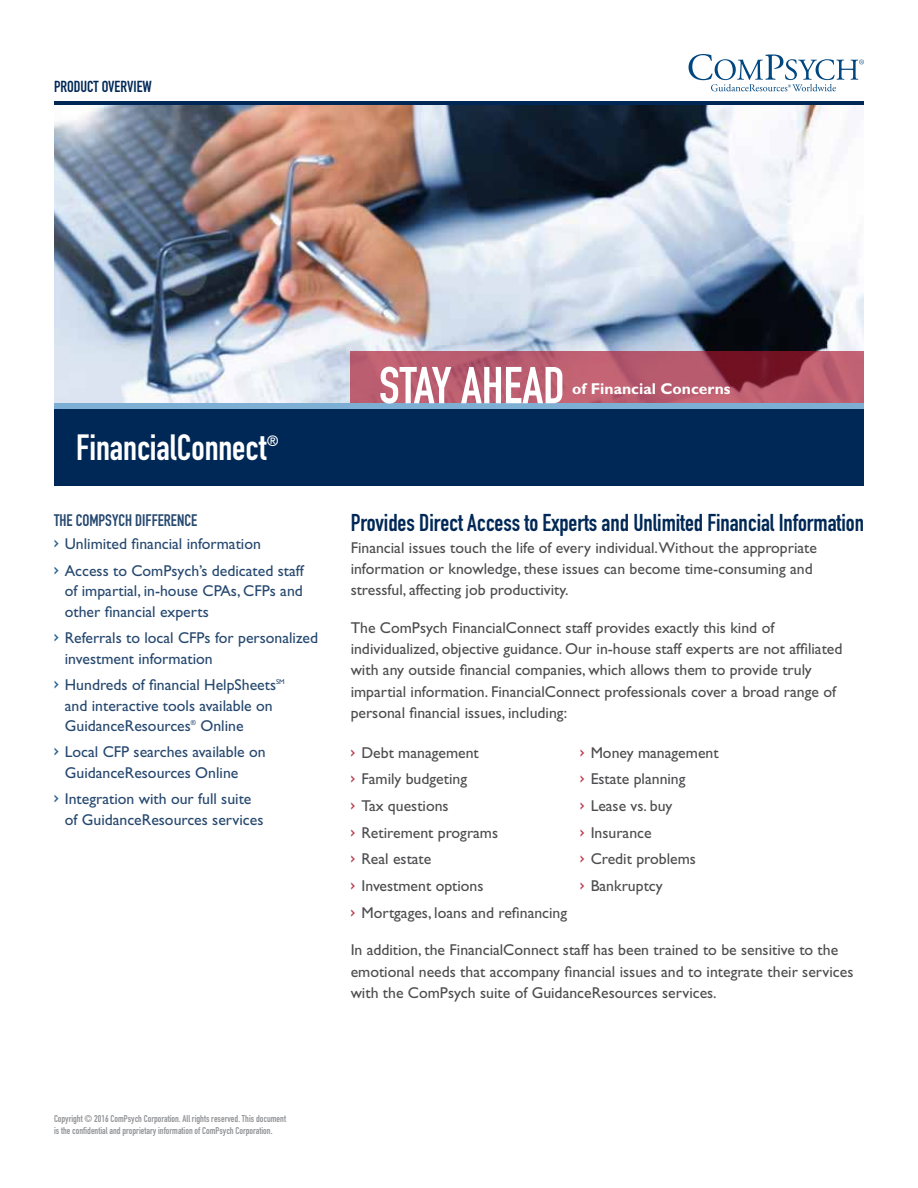
<style>
.page{position:relative;width:918px;height:1188px;background:#fff}
.page>*{position:absolute;margin:0;border:0;box-sizing:border-box;transform-origin:0 0}
.t1{font:51px "DIN Engschrift LT";color:#fff}
.t2{font:36px "DIN Engschrift LT";letter-spacing:-.005em;color:#fff}
.t3{font:24px "DIN Engschrift LT";color:#002856}
.t4{font:16.5px "DIN Engschrift LT";color:#26486f}
.t5{font:15.75px/21.3px "Gill Sans Std";color:#4d4d4f}
.t6{font:15.75px/26.7px "Gill Sans Std";color:#26486f}
.t7{font:700 15.75px "Gill Sans Std";color:#fff}
.t8{font:15.75px "DIN Engschrift LT";color:#002856}
.t9{font:14.85px "DIN Engschrift LT";color:#fff}
.t10{font:9.75px/12px "DIN Engschrift LT";color:#939598}
.t11{font:7.05px "Gill Sans Std";color:#26486f}
.s1{font-family:"DIN Engschrift LT";font-size:19.5px;color:#266292}
.s2{font-family:"DIN Engschrift LT";font-size:18px;color:#b8394c}
</style>
<div class="page">
<svg style="left:689px;top:54px;width:175px;height:37px"></svg>
<hr style="left:54px;top:101px;width:810px;height:4px;background:#002856">
<img style="left:54px;top:105px;width:810px;height:298px">
<div style="left:54px;top:406px;width:810px;height:80px;background:#002856"></div>
<div style="left:54px;top:403px;width:810px;height:6px;background:#7daed3"></div>
<svg style="left:351px;top:351px;width:513px;height:52px;background:#b35568"></svg>
<p class="t8" style="left:54px;top:77px;width:99px">PRODUCT OVERVIEW</p>
<h2 class="t2" style="left:76px;top:427px;width:192px">FinancialConnect</h2>
<p class="t9" style="left:267px;top:432px;width:13px">®</p>
<p class="t4" style="left:54px;top:510px;width:145px">THE COMPSYCH DIFFERENCE</p>
<p class="t6" style="left:54px;top:531px;width:251px"><span class="s1">›</span> Unlimited financial information<br><span class="s1">›</span> Access to ComPsych’s dedicated staff</p>
<p class="t6" style="left:65px;top:581px;width:240px;line-height:20.2px">of impartial, in-house CPAs, CFPs and other financial experts</p>
<p class="t6" style="left:65px;top:628px;width:255px;line-height:20.2px;text-indent:-11px"><span class="s1">›</span> Referrals to local CFPs for personalized investment information</p>
<p class="t6" style="left:54px;top:672px;width:224px"><span class="s1">›</span> Hundreds of financial HelpSheets</p>
<p class="t11" style="left:276px;top:678px;width:10px">SM</p>
<p class="t6" style="left:65px;top:695px;width:209px;line-height:20.2px">and interactive tools available on<br>GuidanceResources</p>
<p class="t11" style="left:191px;top:718px;width:7px">®</p>
<p class="t6" style="left:54px;top:712px;width:213px;text-indent:146px">Online<br><span class="s1">›</span> Local CFP searches available on</p>
<p class="t6" style="left:54px;top:759px;width:199px;text-align:center">GuidanceResources Online<br><span class="s1">›</span> Integration with our full suite</p>
<p class="t6" style="left:65px;top:806px;width:200px">of GuidanceResources services</p>
<h1 class="t1" style="left:379px;top:355px;width:187px">STAY AHEAD</h1>
<p class="t7" style="left:572px;top:379px;width:160px">of Financial Concerns</p>
<h3 class="t3" style="left:351px;top:509px;width:515px">Provides Direct Access to Experts and Unlimited Financial Information</h3>
<p class="t5" style="left:351px;top:537px;width:468px">Financial issues touch the life of every individual.Without the appropriate information or knowledge, these issues can become time-consuming and stressful, affecting job productivity.</p>
<p class="t5" style="left:351px;top:617px;width:493px">The ComPsych FinancialConnect staff provides exactly this kind of individualized, objective guidance. Our in-house staff experts are not affiliated with any outside financial companies, which allows them to provide truly impartial information. FinancialConnect professionals cover a broad range of personal financial issues, including:</p>
<p class="t5" style="left:351px;top:742px;width:130px"><span class="s2">›</span> Debt management</p>
<p class="t5" style="left:580px;top:742px;width:140px"><span class="s2">›</span> Money management</p>
<p class="t5" style="left:351px;top:768px;width:118px"><span class="s2">›</span> Family budgeting</p>
<p class="t5" style="left:580px;top:768px;width:107px"><span class="s2">›</span> Estate planning</p>
<p class="t5" style="left:351px;top:795px;width:100px"><span class="s2">›</span> Tax questions</p>
<p class="t5" style="left:580px;top:795px;width:94px"><span class="s2">›</span> Lease vs. buy</p>
<p class="t5" style="left:351px;top:822px;width:149px"><span class="s2">›</span> Retirement programs</p>
<p class="t5" style="left:580px;top:822px;width:73px"><span class="s2">›</span> Insurance</p>
<p class="t5" style="left:351px;top:849px;width:82px"><span class="s2">›</span> Real estate</p>
<p class="t5" style="left:580px;top:849px;width:117px"><span class="s2">›</span> Credit problems</p>
<p class="t5" style="left:351px;top:875px;width:134px"><span class="s2">›</span> Investment options</p>
<p class="t5" style="left:580px;top:875px;width:84px"><span class="s2">›</span> Bankruptcy</p>
<p class="t5" style="left:351px;top:902px;width:218px"><span class="s2">›</span> Mortgages, loans and refinancing</p>
<p class="t5" style="left:351px;top:940px;width:504px">In addition, the FinancialConnect staff has been trained to be sensitive to the emotional needs that accompany financial issues and to integrate their services with the ComPsych suite of GuidanceResources services.</p>
<p class="t10" style="left:54px;top:1113px;width:234px">Copyright © 2016 ComPsych Corporation. All rights reserved. This document is the confidential and proprietary information of ComPsych Corporation.</p>
</div>
